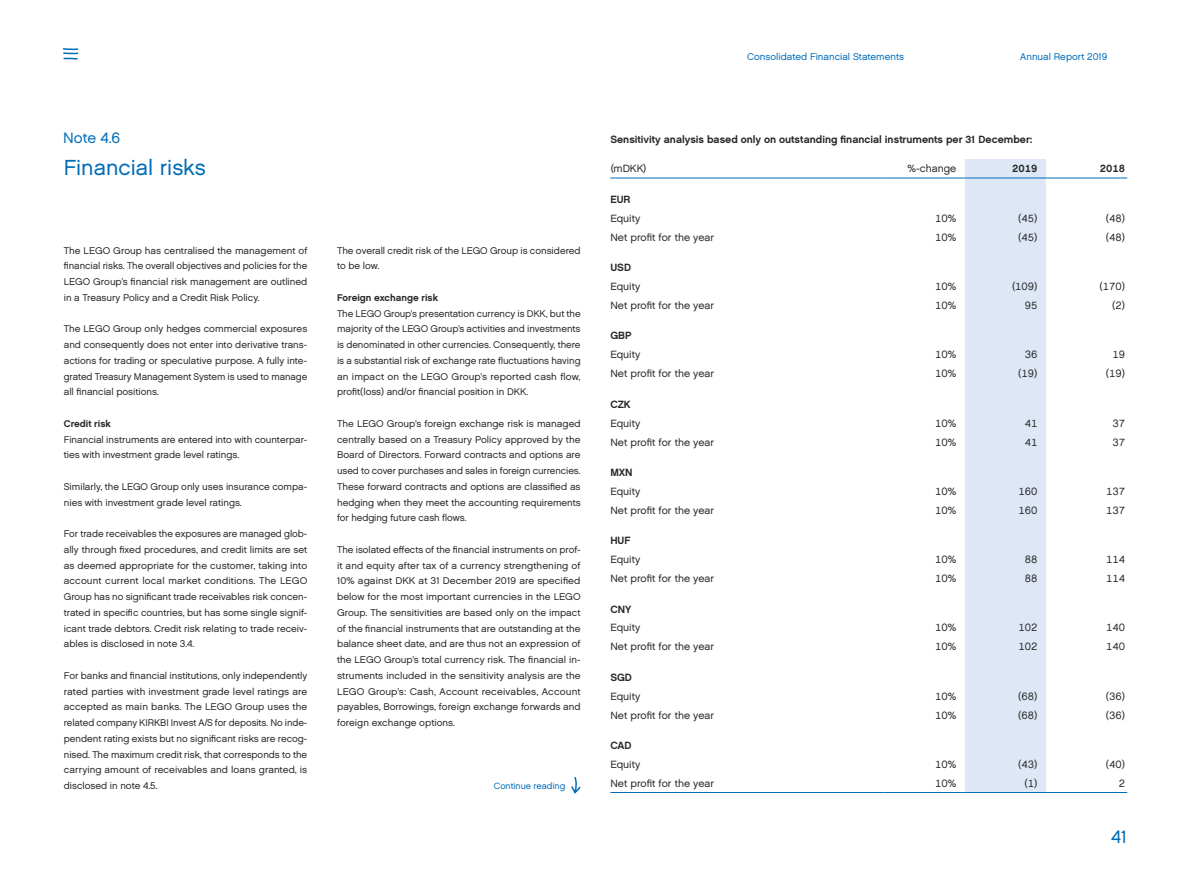
<style>
.page{position:relative;width:1191px;height:893px;background:#fff}
.page>*{position:absolute;margin:0;border:0;box-sizing:border-box;transform-origin:0 0}
.t1{font:21.75px "LEGO Chalet 60";color:#006db7}
.t2{font:18px "LEGO Chalet 60";color:#006db7}
.t3{font:15px "LEGO Chalet 60";color:#006db7}
.t4{font:10.5px "LEGO Chalet 60";color:#282827}
.t5{font:10.5px "LEGO Chalet 60 Tab";color:#282827}
.t6{font:700 10.5px "LEGO Chalet 60";color:#282827}
.t7{font:700 10.5px "LEGO Chalet 60 Tab";color:#282827}
.t8{font:9.75px/15.8px "LEGO Chalet 60";color:#282827;text-align:justify}
.t9{font:9.75px "LEGO Chalet 60";color:#006db7}
.t10{font:700 9.75px "LEGO Chalet 60";color:#282827}
.t11{font:9px "LEGO Chalet 60";color:#006db7}
</style>
<div class="page">
<div style="left:964px;top:159px;width:82px;height:633px;background:#dee7f6"></div>
<hr style="left:610px;top:178px;width:273px;height:1px;background:#006db7">
<hr style="left:883px;top:178px;width:81px;height:1px;background:#006db7">
<hr style="left:964px;top:178px;width:82px;height:1px;background:#006db7">
<hr style="left:1046px;top:178px;width:81px;height:1px;background:#006db7">
<hr style="left:610px;top:792px;width:273px;height:1px;background:#006db7">
<hr style="left:883px;top:792px;width:81px;height:1px;background:#006db7">
<hr style="left:964px;top:792px;width:82px;height:1px;background:#006db7">
<hr style="left:1046px;top:792px;width:81px;height:1px;background:#006db7">
<svg style="left:571px;top:777px;width:10px;height:17px"></svg>
<svg style="left:63px;top:48px;width:16px;height:12px"></svg>
<p class="t9" style="left:747px;top:51px;width:158px">Consolidated Financial Statements</p>
<p class="t9" style="left:1020px;top:51px;width:89px">Annual Report 2019</p>
<h3 class="t3" style="left:63px;top:129px;width:58px">Note 4.6</h3>
<p class="t6" style="left:610px;top:133px;width:423px">Sensitivity analysis based only on outstanding financial instruments per 31 December:</p>
<h1 class="t1" style="left:64px;top:155px;width:143px">Financial risks</h1>
<p class="t8" style="left:64px;top:242px;width:245px">The LEGO Group has centralised the management of financial risks. The overall objectives and policies for the LEGO Group’s financial risk management are outlined in a Treasury Policy and a Credit Risk Policy.</p>
<p class="t8" style="left:64px;top:321px;width:245px">The LEGO Group only hedges commercial exposures and consequently does not enter into derivative trans&shy;actions for trading or speculative purpose. A fully inte&shy;grated Treasury Management System is used to manage all financial positions.</p>
<p class="t10" style="left:64px;top:417px;width:49px">Credit risk</p>
<p class="t8" style="left:64px;top:431px;width:245px">Financial instruments are entered into with counterpar&shy;ties with investment grade level ratings.</p>
<p class="t8" style="left:64px;top:478px;width:245px">Similarly, the LEGO Group only uses insurance compa&shy;nies with investment grade level ratings.</p>
<p class="t8" style="left:64px;top:526px;width:245px">For trade receivables the exposures are managed glob&shy;ally through fixed procedures, and credit limits are set as deemed appropriate for the customer, taking into account current local market conditions. The LEGO Group has no significant trade receivables risk concen&shy;trated in specific countries, but has some single signif&shy;icant trade debtors. Credit risk relating to trade receiv&shy;ables is disclosed in note 3.4.</p>
<p class="t8" style="left:64px;top:667px;width:245px">For banks and financial institutions, only independently rated parties with investment grade level ratings are accepted as main banks. The LEGO Group uses the related company KIRKBI Invest A/S for deposits. No inde&shy;pendent rating exists but no significant risks are recog&shy;nised. The maximum credit risk, that corresponds to the carrying amount of receivables and loans granted, is disclosed in note 4.5.</p>
<p class="t8" style="left:337px;top:242px;width:245px">The overall credit risk of the LEGO Group is considered to be low.</p>
<p class="t10" style="left:337px;top:291px;width:103px">Foreign exchange risk</p>
<p class="t8" style="left:337px;top:305px;width:245px">The LEGO Group’s presentation currency is DKK, but the majority of the LEGO Group’s activities and investments is denominated in other currencies. Consequently, there is a substantial risk of exchange rate fluctuations having an impact on the LEGO Group’s reported cash flow, profit(loss) and/or financial position in DKK.</p>
<p class="t8" style="left:337px;top:415px;width:245px">The LEGO Group’s foreign exchange risk is managed centrally based on a Treasury Policy approved by the Board of Directors. Forward contracts and options are used to cover purchases and sales in foreign currencies.<br>These forward contracts and options are classified as hedging when they meet the accounting requirements for hedging future cash flows.</p>
<p class="t8" style="left:337px;top:541px;width:245px">The isolated effects of the financial instruments on prof&shy;it and equity after tax of a currency strengthening of 10% against DKK at 31 December 2019 are specified below for the most important currencies in the LEGO Group. The sensitivities are based only on the impact of the financial instruments that are outstanding at the balance sheet date, and are thus not an expression of the LEGO Group’s total currency risk. The financial in&shy;struments included in the sensitivity analysis are the LEGO Group’s: Cash, Account receivables, Account payables, Borrowings, foreign exchange forwards and foreign exchange options.</p>
<p class="t11" style="left:494px;top:780px;width:73px">Continue reading</p>
<p class="t4" style="left:610px;top:162px;width:38px">(mDKK)</p>
<p class="t5" style="left:907px;top:162px;width:50px">%-change</p>
<p class="t7" style="left:1012px;top:162px;width:27px">2019</p>
<p class="t7" style="left:1099px;top:162px;width:27px">2018</p>
<p class="t6" style="left:610px;top:193px;width:22px">EUR</p>
<p class="t4" style="left:610px;top:212px;width:32px">Equity</p>
<p class="t5" style="left:935px;top:212px;width:23px">10%</p>
<p class="t5" style="left:1018px;top:212px;width:21px">(45)</p>
<p class="t5" style="left:1105px;top:212px;width:21px">(48)</p>
<p class="t4" style="left:610px;top:231px;width:105px">Net profit for the year</p>
<p class="t5" style="left:935px;top:231px;width:23px">10%</p>
<p class="t5" style="left:1018px;top:231px;width:21px">(45)</p>
<p class="t5" style="left:1105px;top:231px;width:21px">(48)</p>
<p class="t6" style="left:610px;top:261px;width:22px">USD</p>
<p class="t4" style="left:610px;top:280px;width:32px">Equity</p>
<p class="t5" style="left:935px;top:280px;width:23px">10%</p>
<p class="t5" style="left:1012px;top:280px;width:27px">(109)</p>
<p class="t5" style="left:1099px;top:280px;width:27px">(170)</p>
<p class="t4" style="left:610px;top:299px;width:105px">Net profit for the year</p>
<p class="t5" style="left:935px;top:299px;width:23px">10%</p>
<p class="t5" style="left:1025px;top:299px;width:14px">95</p>
<p class="t5" style="left:1112px;top:299px;width:14px">(2)</p>
<p class="t6" style="left:610px;top:329px;width:23px">GBP</p>
<p class="t4" style="left:610px;top:348px;width:32px">Equity</p>
<p class="t5" style="left:935px;top:348px;width:23px">10%</p>
<p class="t5" style="left:1025px;top:348px;width:14px">36</p>
<p class="t5" style="left:1112px;top:348px;width:14px">19</p>
<p class="t4" style="left:610px;top:367px;width:105px">Net profit for the year</p>
<p class="t5" style="left:935px;top:367px;width:23px">10%</p>
<p class="t5" style="left:1018px;top:367px;width:21px">(19)</p>
<p class="t5" style="left:1105px;top:367px;width:21px">(19)</p>
<p class="t6" style="left:610px;top:397px;width:22px">CZK</p>
<p class="t4" style="left:610px;top:417px;width:32px">Equity</p>
<p class="t5" style="left:935px;top:417px;width:23px">10%</p>
<p class="t5" style="left:1025px;top:417px;width:14px">41</p>
<p class="t5" style="left:1112px;top:417px;width:14px">37</p>
<p class="t4" style="left:610px;top:435px;width:105px">Net profit for the year</p>
<p class="t5" style="left:935px;top:435px;width:23px">10%</p>
<p class="t5" style="left:1025px;top:435px;width:14px">41</p>
<p class="t5" style="left:1112px;top:435px;width:14px">37</p>
<p class="t6" style="left:610px;top:466px;width:24px">MXN</p>
<p class="t4" style="left:610px;top:485px;width:32px">Equity</p>
<p class="t5" style="left:935px;top:485px;width:23px">10%</p>
<p class="t5" style="left:1018px;top:485px;width:20px">160</p>
<p class="t5" style="left:1106px;top:485px;width:20px">137</p>
<p class="t4" style="left:610px;top:504px;width:105px">Net profit for the year</p>
<p class="t5" style="left:935px;top:504px;width:23px">10%</p>
<p class="t5" style="left:1018px;top:504px;width:20px">160</p>
<p class="t5" style="left:1106px;top:504px;width:20px">137</p>
<p class="t6" style="left:610px;top:534px;width:22px">HUF</p>
<p class="t4" style="left:610px;top:553px;width:32px">Equity</p>
<p class="t5" style="left:935px;top:553px;width:23px">10%</p>
<p class="t5" style="left:1025px;top:553px;width:14px">88</p>
<p class="t5" style="left:1106px;top:553px;width:20px">114</p>
<p class="t4" style="left:610px;top:572px;width:105px">Net profit for the year</p>
<p class="t5" style="left:935px;top:572px;width:23px">10%</p>
<p class="t5" style="left:1025px;top:572px;width:14px">88</p>
<p class="t5" style="left:1106px;top:572px;width:20px">114</p>
<p class="t6" style="left:610px;top:602px;width:23px">CNY</p>
<p class="t4" style="left:610px;top:621px;width:32px">Equity</p>
<p class="t5" style="left:935px;top:621px;width:23px">10%</p>
<p class="t5" style="left:1018px;top:621px;width:20px">102</p>
<p class="t5" style="left:1106px;top:621px;width:20px">140</p>
<p class="t4" style="left:610px;top:640px;width:105px">Net profit for the year</p>
<p class="t5" style="left:935px;top:640px;width:23px">10%</p>
<p class="t5" style="left:1018px;top:640px;width:20px">102</p>
<p class="t5" style="left:1106px;top:640px;width:20px">140</p>
<p class="t6" style="left:610px;top:671px;width:23px">SGD</p>
<p class="t4" style="left:610px;top:690px;width:32px">Equity</p>
<p class="t5" style="left:935px;top:690px;width:23px">10%</p>
<p class="t5" style="left:1018px;top:690px;width:21px">(68)</p>
<p class="t5" style="left:1105px;top:690px;width:21px">(36)</p>
<p class="t4" style="left:610px;top:709px;width:105px">Net profit for the year</p>
<p class="t5" style="left:935px;top:709px;width:23px">10%</p>
<p class="t5" style="left:1018px;top:709px;width:21px">(68)</p>
<p class="t5" style="left:1105px;top:709px;width:21px">(36)</p>
<p class="t6" style="left:610px;top:739px;width:23px">CAD</p>
<p class="t4" style="left:610px;top:758px;width:32px">Equity</p>
<p class="t5" style="left:935px;top:758px;width:23px">10%</p>
<p class="t5" style="left:1018px;top:758px;width:21px">(43)</p>
<p class="t5" style="left:1105px;top:758px;width:21px">(40)</p>
<p class="t4" style="left:610px;top:777px;width:105px">Net profit for the year</p>
<p class="t5" style="left:935px;top:777px;width:23px">10%</p>
<p class="t5" style="left:1024px;top:777px;width:14px">(1)</p>
<p class="t5" style="left:1118px;top:777px;width:8px">2</p>
<h2 class="t2" style="left:1111px;top:825px;width:18px">41</h2>
</div>
